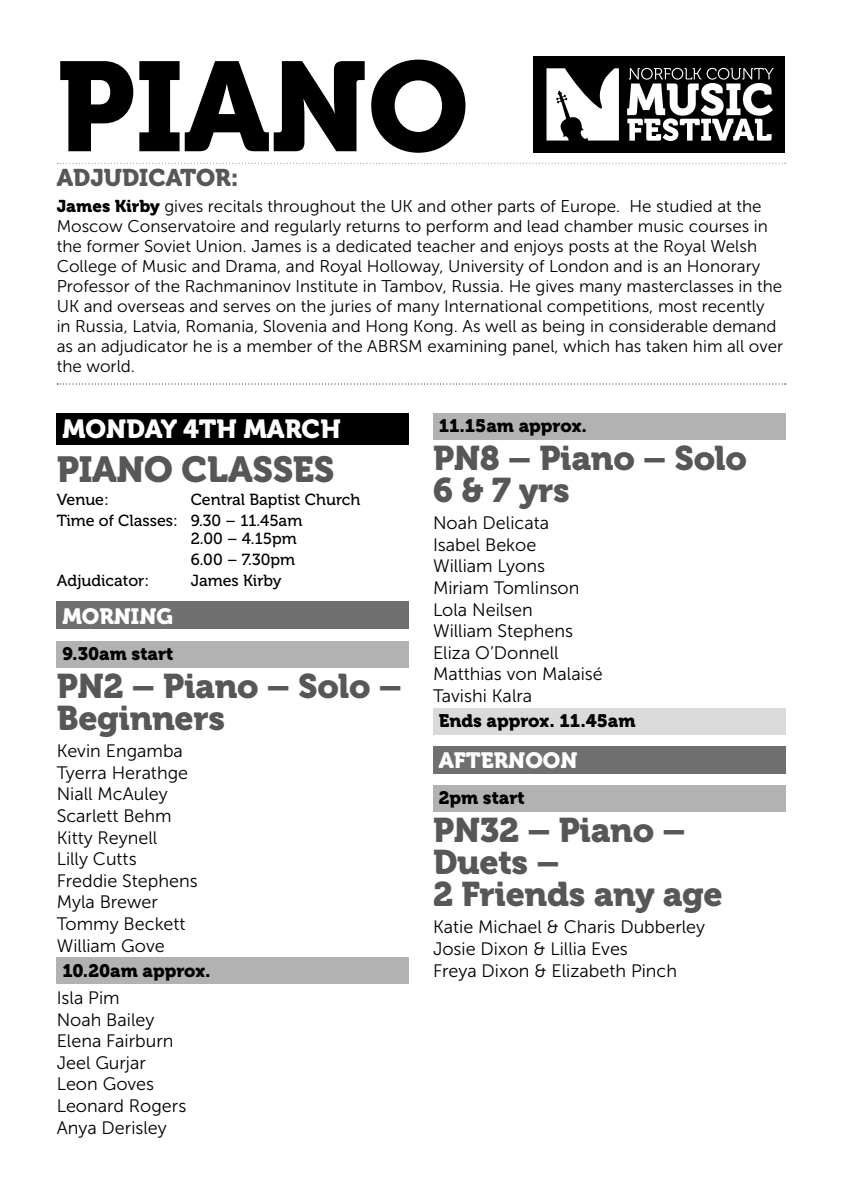
<style>
.page{position:relative;width:842px;height:1191px;background:#fff}
.page>*{position:absolute;margin:0;border:0;box-sizing:border-box;transform-origin:0 0}
.t1{font:126px "Museo 900";color:#000}
.t2{font:36px "Museo 900";letter-spacing:-.01em;color:#575756}
.t3{font:34px/32px "Museo 900";letter-spacing:-.01em;color:#575756}
.t4{font:26px "Museo 900";color:#fff}
.t5{font:24px "Museo 900";color:#575756}
.t6{font:22px "Museo 900";color:#fff}
.t7{font:18px/21.6px "Museo Sans 300";color:#000}
.t8{font:18px "Museo 900";color:#000}
.t9{font:17px/20px "Museo Sans 300";color:#000}
.t10{font:16px/20.8px "Museo 500";color:#000}
.s1{font-family:"Museo 900"}
</style>
<div class="page">
<div style="left:57px;top:413px;width:352px;height:32px;background:#000"></div>
<div style="left:57px;top:601px;width:352px;height:28px;background:#706f6f"></div>
<div style="left:57px;top:641px;width:352px;height:26px;background:#b3b2b2"></div>
<div style="left:57px;top:957px;width:352px;height:27px;background:#b3b2b2"></div>
<div style="left:433px;top:413px;width:352px;height:26px;background:#b3b2b2"></div>
<div style="left:433px;top:708px;width:352px;height:26px;background:#dadada"></div>
<div style="left:433px;top:745px;width:352px;height:28px;background:#706f6f"></div>
<div style="left:433px;top:785px;width:352px;height:26px;background:#b3b2b2"></div>
<div style="left:533px;top:57px;width:252px;height:96px;background:#000"></div>
<svg style="left:627px;top:68px;width:147px;height:73px"></svg>
<svg style="left:546px;top:68px;width:73px;height:72px"></svg>
<svg style="left:57px;top:163px;width:729px;height:1px"></svg>
<svg style="left:57px;top:383px;width:729px;height:1px"></svg>
<h1 class="t1" style="left:57px;top:36px;width:413px">PIANO</h1>
<h3 class="t5" style="left:57px;top:164px;width:183px">ADJUDICATOR:</h3>
<p class="t9" style="left:57px;top:196px;width:728px"><span class="s1">James Kirby</span> gives recitals throughout the UK and other parts of Europe. He studied at the Moscow Conservatoire and regularly returns to perform and lead chamber music courses in the former Soviet Union. James is a dedicated teacher and enjoys posts at the Royal Welsh College of Music and Drama, and Royal Holloway, University of London and is an Honorary Professor of the Rachmaninov Institute in Tambov, Russia. He gives many masterclasses in the UK and overseas and serves on the juries of many International competitions, most recently<br>in Russia, Latvia, Romania, Slovenia and Hong Kong. As well as being in considerable demand as an adjudicator he is a member of the ABRSM examining panel, which has taken him all over the world.</p>
<h3 class="t4" style="left:62px;top:414px;width:280px">MONDAY 4TH MARCH</h3>
<h2 class="t2" style="left:57px;top:448px;width:279px">PIANO CLASSES</h2>
<p class="t10" style="left:57px;top:489px;width:54px">Venue:</p>
<p class="t10" style="left:57px;top:489px;width:305px;text-indent:134px">Central Baptist Church<br>Time of Classes: 9.30 – 11.45am</p>
<p class="t10" style="left:191px;top:528px;width:107px">2.00 – 4.15pm<br>6.00 – 7.30pm</p>
<p class="t10" style="left:57px;top:570px;width:94px">Adjudicator:</p>
<p class="t10" style="left:191px;top:570px;width:92px">James Kirby</p>
<p class="t6" style="left:62px;top:603px;width:112px">MORNING</p>
<p class="t8" style="left:62px;top:643px;width:112px">9.30am start</p>
<h3 class="t3" style="left:57px;top:670px;width:347px">PN2 – Piano – Solo –<br>Beginners</h3>
<p class="t7" style="left:57px;top:740px;width:143px">Kevin Engamba<br>Tyerra Herathge<br>Niall McAuley<br>Scarlett Behm<br>Kitty Reynell<br>Lilly Cutts<br>Freddie Stephens<br>Myla Brewer<br>Tommy Beckett<br>William Gove</p>
<p class="t8" style="left:62px;top:960px;width:150px">10.20am approx.</p>
<p class="t7" style="left:57px;top:987px;width:131px">Isla Pim<br>Noah Bailey<br>Elena Fairburn<br>Jeel Gurjar<br>Leon Goves<br>Leonard Rogers<br>Anya Derisley</p>
<p class="t8" style="left:439px;top:416px;width:150px">11.15am approx.</p>
<h3 class="t3" style="left:433px;top:442px;width:315px">PN8 – Piano – Solo<br>6 &amp; 7 yrs</h3>
<p class="t7" style="left:433px;top:512px;width:171px">Noah Delicata<br>Isabel Bekoe<br>William Lyons<br>Miriam Tomlinson<br>Lola Neilsen<br>William Stephens<br>Eliza O’Donnell<br>Matthias von Malaisé<br>Tavishi Kalra</p>
<p class="t8" style="left:439px;top:710px;width:198px">Ends approx. 11.45am</p>
<p class="t6" style="left:439px;top:747px;width:140px">AFTERNOON</p>
<p class="t8" style="left:439px;top:788px;width:87px">2pm start</p>
<h3 class="t3" style="left:433px;top:814px;width:291px">PN32 – Piano –<br>Duets –<br>2 Friends any age</h3>
<p class="t7" style="left:433px;top:916px;width:274px">Katie Michael &amp; Charis Dubberley<br>Josie Dixon &amp; Lillia Eves<br>Freya Dixon &amp; Elizabeth Pinch</p>
</div>
